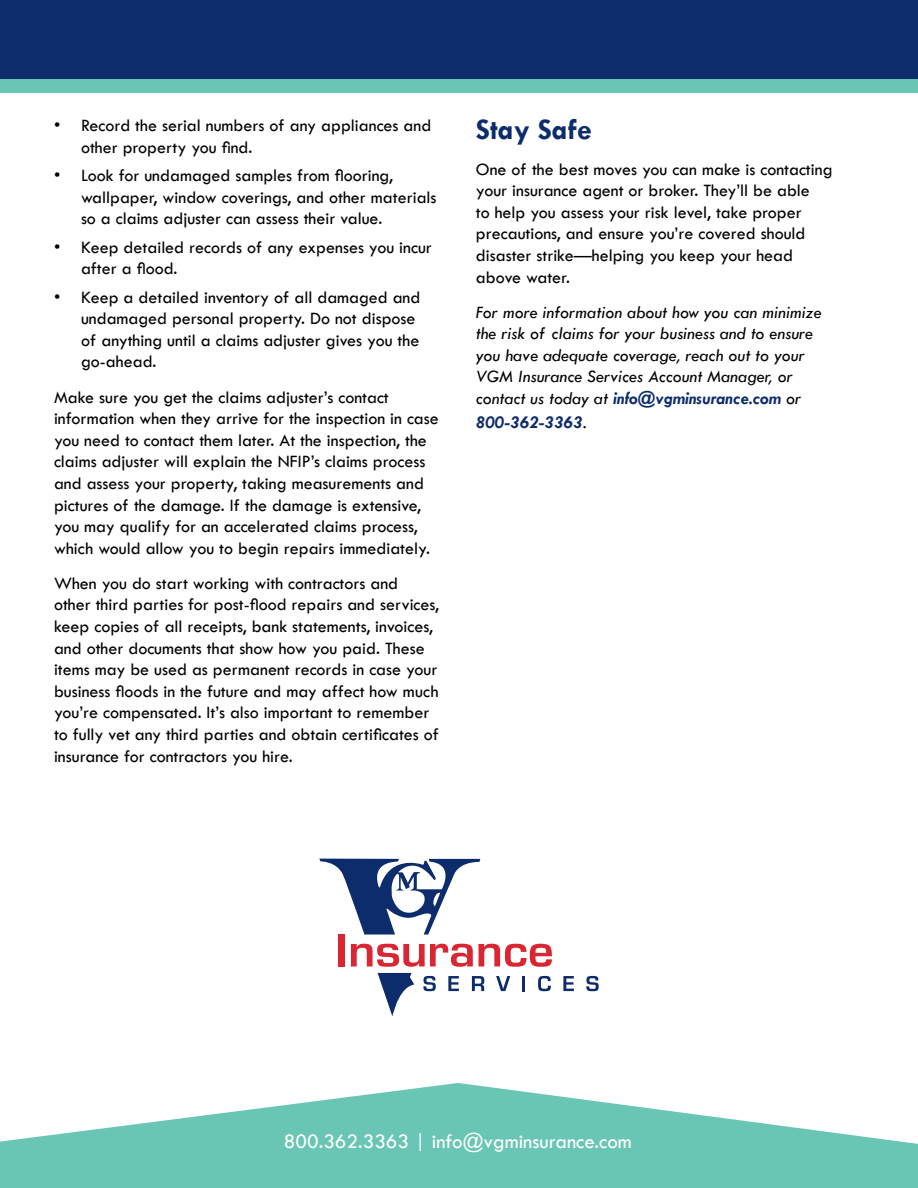
<style>
.page{position:relative;width:918px;height:1188px;background:#fff}
.page>*{position:absolute;margin:0;border:0;box-sizing:border-box;transform-origin:0 0}
.t1{font:700 30px "Tw Cen";color:#0d2c6c}
.t2{font:21px "Tw Cen";color:#fff}
.t3{font:18px/21.6px "Tw Cen";color:#000}
.t4{font:italic 18px/21.6px "Tw Cen";color:#000}
.t5{font:italic 700 18px "Tw Cen";color:#0d2c6c}
.s1{font-weight:700;color:#0d2c6c}
.s2{font-weight:400;color:#000}
</style>
<div class="page">
<svg style="left:0;top:1083px;width:918px;height:105px;fill:#6ac6b4"></svg>
<div style="left:0;top:0;width:918px;height:92px;background:#69c6b4"></div>
<div style="left:0;top:0;width:918px;height:79px;background:#0d2c6c"></div>
<svg style="left:319px;top:859px;width:161px;height:76px"></svg>
<svg style="left:378px;top:973px;width:36px;height:43px"></svg>
<svg style="left:423px;top:976px;width:13px;height:15px"></svg>
<svg style="left:448px;top:976px;width:11px;height:15px"></svg>
<svg style="left:472px;top:976px;width:12px;height:15px"></svg>
<svg style="left:496px;top:976px;width:14px;height:15px"></svg>
<hr style="left:522px;top:976px;width:3px;height:15px;background:#0d2c6c">
<svg style="left:538px;top:976px;width:13px;height:15px"></svg>
<svg style="left:563px;top:976px;width:11px;height:15px"></svg>
<svg style="left:586px;top:976px;width:13px;height:15px"></svg>
<div style="left:339px;top:934px;width:6px;height:32px;background:#d92632"></div>
<svg style="left:351px;top:944px;width:122px;height:23px"></svg>
<svg style="left:479px;top:944px;width:73px;height:23px"></svg>
<p class="t3" style="left:81px;top:115px;width:352px;text-indent:-27px">• Record the serial numbers of any appliances and other property you find.</p>
<p class="t3" style="left:81px;top:165px;width:357px;text-indent:-27px">• Look for undamaged samples from flooring, wallpaper, window coverings, and other materials so a claims adjuster can assess their value.</p>
<p class="t3" style="left:81px;top:236px;width:352px;text-indent:-27px">• Keep detailed records of any expenses you incur after a flood.</p>
<p class="t3" style="left:81px;top:286px;width:341px;text-indent:-27px">• Keep a detailed inventory of all damaged and undamaged personal property. Do not dispose of anything until a claims adjuster gives you the go-ahead.</p>
<p class="t3" style="left:54px;top:386px;width:386px">Make sure you get the claims adjuster’s contact information when they arrive for the inspection in case you need to contact them later. At the inspection, the claims adjuster will explain the NFIP’s claims process and assess your property, taking measurements and pictures of the damage. If the damage is extensive, you may qualify for an accelerated claims process, which would allow you to begin repairs immediately.</p>
<p class="t3" style="left:54px;top:572px;width:387px">When you do start working with contractors and other third parties for post-flood repairs and services, keep copies of all receipts, bank statements, invoices, and other documents that show how you paid. These items may be used as permanent records in case your business floods in the future and may affect how much you’re compensated. It’s also important to remember to fully vet any third parties and obtain certificates of insurance for contractors you hire.</p>
<h1 class="t1" style="left:476px;top:112px;width:117px">Stay Safe</h1>
<p class="t3" style="left:476px;top:158px;width:358px">One of the best moves you can make is contacting your insurance agent or broker. They’ll be able<br>to help you assess your risk level, take proper precautions, and ensure you’re covered should disaster strike—helping you keep your head above water.</p>
<p class="t4" style="left:476px;top:301px;width:347px">For more information about how you can minimize the risk of claims for your business and to ensure you have adequate coverage, reach out to your VGM Insurance Services Account Manager, or contact us today at <span class="s1">info@vgminsurance.com</span> or</p>
<p class="t5" style="left:476px;top:412px;width:112px">800-362-3363<span class="s2">.</span></p>
<p class="t2" style="left:284px;top:1128px;width:349px">800.362.3363 | info@vgminsurance.com</p>
</div>
